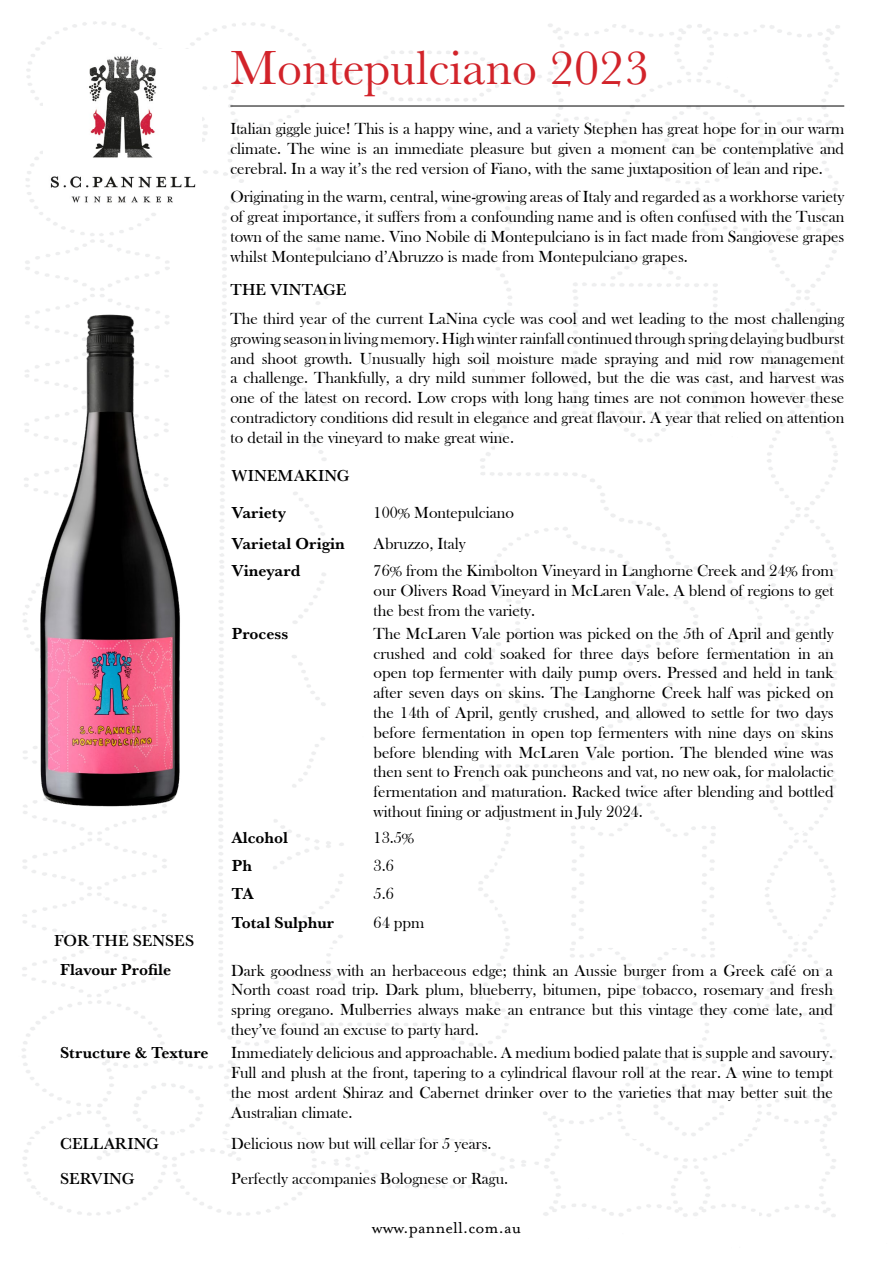
<style>
.page{position:relative;width:893px;height:1263px;background:#fff}
.page>*{position:absolute;margin:0;border:0;box-sizing:border-box;transform-origin:0 0}
.t1{font:49.5px "Baskerville URW";color:#d2232a}
.t2{font:18px "Mrs Eaves OT";color:#000}
.t3{font:16.5px/19.8px "Bask Old Face";color:#000;text-align:justify}
.t4{font:700 16.5px "Baskerville URW";color:#000}
.t5{font:500 16.5px "Baskerville URW";color:#000}
</style>
<div class="page">
<hr style="left:230px;top:106px;width:614px;height:1px;background:#000">
<img style="left:22px;top:293px;width:159px;height:536px">
<img style="left:50px;top:56px;width:146px;height:148px">
<h1 class="t1" style="left:230px;top:34px;width:420px">Montepulciano 2023</h1>
<p class="t3" style="left:230px;top:119px;width:615px">Italian giggle juice! This is a happy wine, and a variety Stephen has great hope for in our warm climate. The wine is an immediate pleasure but given a moment can be contemplative and cerebral. In a way it’s the red version of Fiano, with the same juxtaposition of lean and ripe.</p>
<p class="t3" style="left:230px;top:187px;width:615px">Originating in the warm, central, wine-growing areas of Italy and regarded as a workhorse variety of great importance, it suffers from a confounding name and is often confused with the Tuscan town of the same name. Vino Nobile di Montepulciano is in fact made from Sangiovese grapes whilst Montepulciano d’Abruzzo is made from Montepulciano grapes.</p>
<p class="t5" style="left:230px;top:278px;width:117px">THE VINTAGE</p>
<p class="t3" style="left:230px;top:309px;width:615px">The third year of the current LaNina cycle was cool and wet leading to the most challenging growing season in living memory. High winter rainfall continued through spring delaying budburst and shoot growth. Unusually high soil moisture made spraying and mid row management a challenge. Thankfully, a dry mild summer followed, but the die was cast, and harvest was one of the latest on record. Low crops with long hang times are not common however these contradictory conditions did result in elegance and great flavour. A year that relied on attention to detail in the vineyard to make great wine.</p>
<p class="t5" style="left:232px;top:464px;width:119px">WINEMAKING</p>
<p class="t4" style="left:232px;top:501px;width:56px">Variety</p>
<p class="t3" style="left:374px;top:503px;width:142px">100% Montepulciano</p>
<p class="t4" style="left:232px;top:532px;width:114px">Varietal Origin</p>
<p class="t3" style="left:374px;top:534px;width:94px">Abruzzo, Italy</p>
<p class="t4" style="left:232px;top:558px;width:70px">Vineyard</p>
<p class="t3" style="left:374px;top:561px;width:462px">76% from the Kimbolton Vineyard in Langhorne Creek and 24% from our Olivers Road Vineyard in McLaren Vale. A blend of regions to get the best from the variety.</p>
<p class="t4" style="left:232px;top:621px;width:58px">Process</p>
<p class="t3" style="left:374px;top:624px;width:462px">The McLaren Vale portion was picked on the 5th of April and gently crushed and cold soaked for three days before fermentation in an open top fermenter with daily pump overs. Pressed and held in tank after seven days on skins. The Langhorne Creek half was picked on the 14th of April, gently crushed, and allowed to settle for two days before fermentation in open top fermenters with nine days on skins before blending with McLaren Vale portion. The blended wine was then sent to French oak puncheons and vat, no new oak, for malolactic fermentation and maturation. Racked twice after blending and bottled without fining or adjustment in July 2024.</p>
<p class="t4" style="left:232px;top:825px;width:58px">Alcohol</p>
<p class="t3" style="left:374px;top:828px;width:42px">13.5%</p>
<p class="t4" style="left:232px;top:854px;width:22px">Ph</p>
<p class="t3" style="left:374px;top:856px;width:22px">3.6</p>
<p class="t4" style="left:232px;top:882px;width:23px">TA</p>
<p class="t3" style="left:374px;top:884px;width:22px">5.6</p>
<p class="t4" style="left:232px;top:910px;width:104px">Total Sulphur</p>
<p class="t3" style="left:374px;top:912px;width:52px">64 ppm</p>
<p class="t5" style="left:54px;top:929px;width:142px">FOR THE SENSES</p>
<p class="t4" style="left:60px;top:958px;width:113px">Flavour Profile</p>
<p class="t3" style="left:231px;top:961px;width:603px">Dark goodness with an herbaceous edge; think an Aussie burger from a Greek café on a North coast road trip. Dark plum, blueberry, bitumen, pipe tobacco, rosemary and fresh spring oregano. Mulberries always make an entrance but this vintage they come late, and they’ve found an excuse to party hard.</p>
<p class="t4" style="left:60px;top:1041px;width:150px">Structure &amp; Texture</p>
<p class="t3" style="left:231px;top:1043px;width:603px">Immediately delicious and approachable. A medium bodied palate that is supple and savoury.<br>Full and plush at the front, tapering to a cylindrical flavour roll at the rear. A wine to tempt the most ardent Shiraz and Cabernet drinker over to the varieties that may better suit the Australian climate.</p>
<p class="t5" style="left:60px;top:1132px;width:100px">CELLARING</p>
<p class="t3" style="left:231px;top:1134px;width:262px">Delicious now but will cellar for 5 years.</p>
<p class="t5" style="left:60px;top:1167px;width:76px">SERVING</p>
<p class="t3" style="left:231px;top:1169px;width:278px">Perfectly accompanies Bolognese or Ragu.</p>
<p class="t2" style="left:372px;top:1217px;width:151px">www.pannell.com.au</p>
</div>
